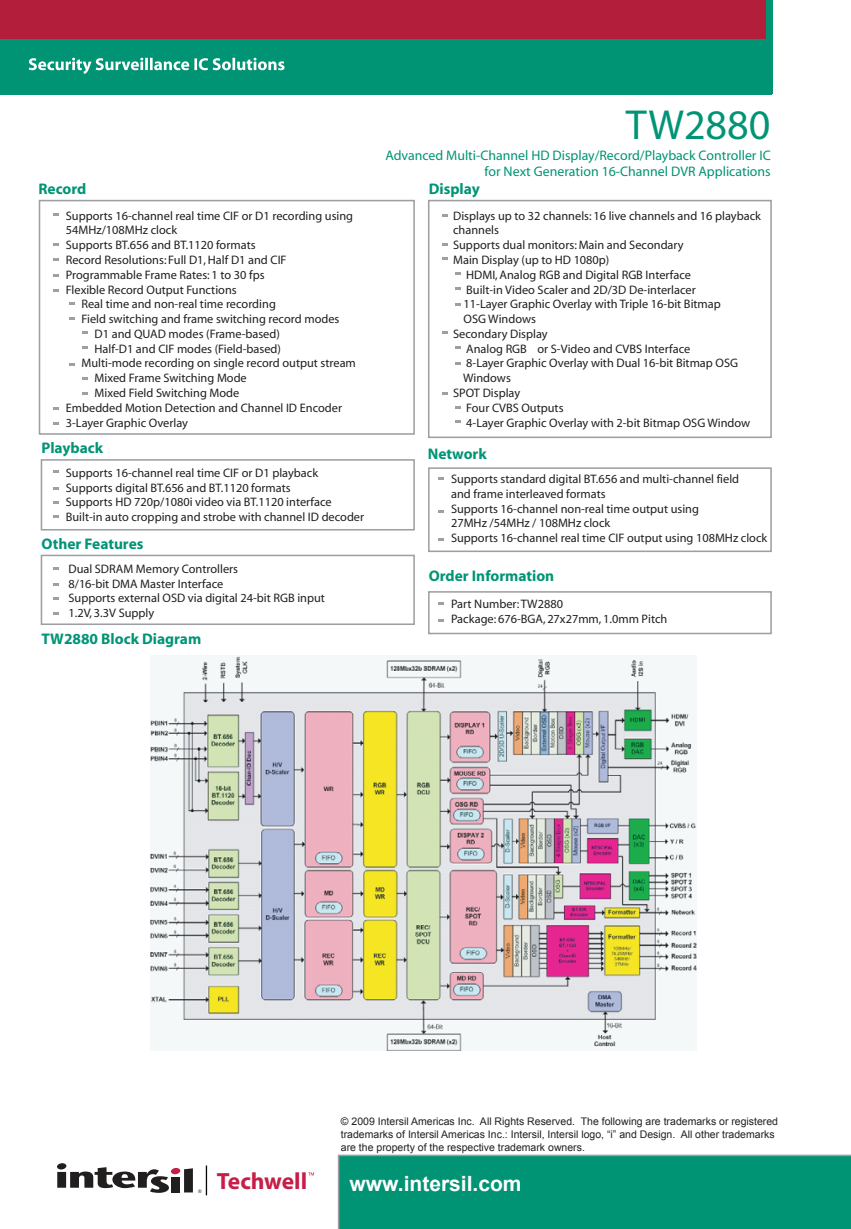
<style>
.page{position:relative;width:851px;height:1229px;background:#fff}
.page>*{position:absolute;margin:0;border:0;box-sizing:border-box;transform-origin:0 0}
.t1{font:42.18px "Myriad";color:#009475}
.t2{font:700 23.45px "Myriad Pro";color:#c61e48}
.t3{font:700 21px "Arial";color:#fff}
.t4{font:700 15.4px "Myriad";color:#009475}
.t5{font:13.83px/16.6px "Myriad";color:#009475;text-align:right}
.t6{font:12.25px/14.7px "Myriad";color:#221e1f}
.t7{font:10.5px/12.6px "Arial";color:#231f20}
</style>
<div class="page">
<div style="left:0;top:0;width:772px;height:44px;background:#b31e3b"></div>
<div style="left:0;top:39px;width:772px;height:56px;background:#009475"></div>
<div style="left:765px;top:0;width:7px;height:94px;background:#009475"></div>
<div style="left:338px;top:1154px;width:512px;height:74px;background:#009475"></div>
<svg style="left:171px;top:1167px;width:9px;height:7px"></svg>
<div style="left:171px;top:1176px;width:9px;height:16px;background:#211e1e"></div>
<svg style="left:57px;top:1163px;width:112px;height:29px"></svg>
<hr style="left:206px;top:1165px;width:1px;height:30px;background:#050504">
<svg style="left:308px;top:1172px;width:6px;height:3px"></svg>
<svg style="left:184px;top:1168px;width:17px;height:25px"></svg>
<img style="left:150px;top:656px;width:546px;height:394px">
<svg style="left:29px;top:58px;width:255px;height:16px"></svg>
<div style="left:428px;top:200px;width:343px;height:238px;border:2px solid #9d9fa2"></div>
<svg style="left:442px;top:214px;width:6px;height:3px"></svg>
<svg style="left:442px;top:243px;width:6px;height:3px"></svg>
<svg style="left:442px;top:257px;width:6px;height:3px"></svg>
<svg style="left:442px;top:331px;width:6px;height:2px"></svg>
<svg style="left:442px;top:392px;width:6px;height:2px"></svg>
<svg style="left:455px;top:346px;width:5px;height:3px"></svg>
<svg style="left:455px;top:406px;width:5px;height:3px"></svg>
<div style="left:39px;top:200px;width:376px;height:235px;border:2px solid #9d9fa2"></div>
<svg style="left:53px;top:213px;width:5px;height:3px"></svg>
<svg style="left:69px;top:363px;width:5px;height:3px"></svg>
<svg style="left:53px;top:243px;width:5px;height:3px"></svg>
<svg style="left:82px;top:346px;width:5px;height:3px"></svg>
<svg style="left:53px;top:407px;width:5px;height:3px"></svg>
<div style="left:41px;top:459px;width:374px;height:71px;border:2px solid #9d9fa2"></div>
<svg style="left:53px;top:501px;width:5px;height:3px"></svg>
<svg style="left:53px;top:515px;width:5px;height:3px"></svg>
<div style="left:428px;top:467px;width:343px;height:85px;border:2px solid #9d9fa2"></div>
<div style="left:428px;top:591px;width:343px;height:43px;border:2px solid #9d9fa2"></div>
<div style="left:41px;top:554px;width:374px;height:71px;border:2px solid #9d9fa2"></div>
<svg style="left:53px;top:597px;width:5px;height:3px"></svg>
<svg style="left:53px;top:612px;width:5px;height:3px"></svg>
<svg style="left:455px;top:420px;width:5px;height:3px"></svg>
<h1 class="t1" style="left:625px;top:104px;width:146px">TW2880</h1>
<p class="t4" style="left:38px;top:183px;width:49px">Record</p>
<p class="t6" style="left:66px;top:209px;width:289px">Supports 16-channel real time CIF or D1 recording using</p>
<p class="t6" style="left:66px;top:224px;width:113px">54MHz/108MHz clock</p>
<p class="t6" style="left:66px;top:239px;width:191px">Supports BT.656 and BT.1120 formats</p>
<p class="t6" style="left:66px;top:253px;width:222px">Record Resolutions: Full D1, Half D1 and CIF</p>
<p class="t6" style="left:66px;top:268px;width:200px">Programmable Frame Rates: 1 to 30 fps</p>
<p class="t6" style="left:66px;top:283px;width:172px">Flexible Record Output Functions</p>
<p class="t6" style="left:81px;top:298px;width:196px">Real time and non-real time recording</p>
<p class="t6" style="left:81px;top:313px;width:259px">Field switching and frame switching record modes</p>
<p class="t6" style="left:95px;top:327px;width:187px">D1 and QUAD modes (Frame-based)</p>
<p class="t6" style="left:95px;top:342px;width:188px">Half-D1 and CIF modes (Field-based)</p>
<p class="t6" style="left:81px;top:357px;width:276px">Multi-mode recording on single record output stream</p>
<p class="t6" style="left:95px;top:372px;width:154px">Mixed Frame Switching Mode</p>
<p class="t6" style="left:95px;top:386px;width:146px">Mixed Field Switching Mode</p>
<p class="t6" style="left:66px;top:401px;width:278px">Embedded Motion Detection and Channel ID Encoder</p>
<p class="t6" style="left:66px;top:416px;width:124px">3-Layer Graphic Overlay</p>
<p class="t4" style="left:41px;top:442px;width:63px">Playback</p>
<p class="t6" style="left:66px;top:466px;width:300px">Supports 16-channel real time CIF or D1 playback Supports digital BT.656 and BT.1120 formats<br>Supports HD 720p/1080i video via BT.1120 interface Built-in auto cropping and strobe with channel ID decoder</p>
<p class="t4" style="left:41px;top:538px;width:104px">Other Features</p>
<p class="t6" style="left:68px;top:562px;width:258px">Dual SDRAM Memory Controllers<br>8/16-bit DMA Master Interface<br>Supports external OSD via digital 24-bit RGB input<br>1.2V, 3.3V Supply</p>
<p class="t4" style="left:41px;top:631px;width:161px">TW2880 Block Diagram</p>
<p class="t5" style="left:385px;top:147px;width:387px">Advanced Multi-Channel HD Display/Record/Playback Controller IC for Next Generation 16-Channel DVR Applications</p>
<p class="t4" style="left:428px;top:183px;width:52px">Display</p>
<p class="t6" style="left:453px;top:209px;width:309px">Displays up to 32 channels: 16 live channels and 16 playback</p>
<p class="t6" style="left:453px;top:224px;width:47px">channels</p>
<p class="t6" style="left:453px;top:239px;width:232px">Supports dual monitors: Main and Secondary</p>
<p class="t6" style="left:453px;top:253px;width:158px">Main Display (up to HD 1080p)</p>
<p class="t6" style="left:466px;top:268px;width:226px">HDMI, Analog RGB and Digital RGB Interface</p>
<p class="t6" style="left:466px;top:283px;width:231px">Built-in Video Scaler and 2D/3D De-interlacer</p>
<p class="t6" style="left:463px;top:298px;width:259px">11-Layer Graphic Overlay with Triple 16-bit Bitmap</p>
<p class="t6" style="left:463px;top:312px;width:74px">OSG Windows</p>
<p class="t6" style="left:453px;top:327px;width:96px">Secondary Display</p>
<p class="t6" style="left:466px;top:342px;width:226px">Analog RGB or S-Video and CVBS Interface</p>
<p class="t6" style="left:466px;top:357px;width:273px">8-Layer Graphic Overlay with Dual 16-bit Bitmap OSG</p>
<p class="t6" style="left:463px;top:372px;width:49px">Windows</p>
<p class="t6" style="left:453px;top:386px;width:68px">SPOT Display</p>
<p class="t6" style="left:466px;top:401px;width:99px">Four CVBS Outputs</p>
<p class="t6" style="left:466px;top:416px;width:285px">4-Layer Graphic Overlay with 2-bit Bitmap OSG Window</p>
<p class="t4" style="left:428px;top:448px;width:61px">Network</p>
<p class="t6" style="left:451px;top:472px;width:318px">Supports standard digital BT.656 and multi-channel field<br>and frame interleaved formats<br>Supports 16-channel non-real time output using<br>27MHz /54MHz / 108MHz clock<br>Supports 16-channel real time CIF output using 108MHz clock</p>
<p class="t4" style="left:429px;top:570px;width:127px">Order Information</p>
<p class="t6" style="left:451px;top:598px;width:218px">Part Number: TW2880<br>Package: 676-BGA, 27x27mm, 1.0mm Pitch</p>
<h2 class="t2" style="left:217px;top:1165px;width:92px">Techwell</h2>
<p class="t7" style="left:341px;top:1115px;width:439px">© 2009 Intersil Americas Inc. All Rights Reserved. The following are trademarks or registered trademarks of Intersil Americas Inc.: Intersil, Intersil logo, “i” and Design. All other trademarks are the property of the respective trademark owners.</p>
<h3 class="t3" style="left:349px;top:1169px;width:173px">www.intersil.com</h3>
</div>
